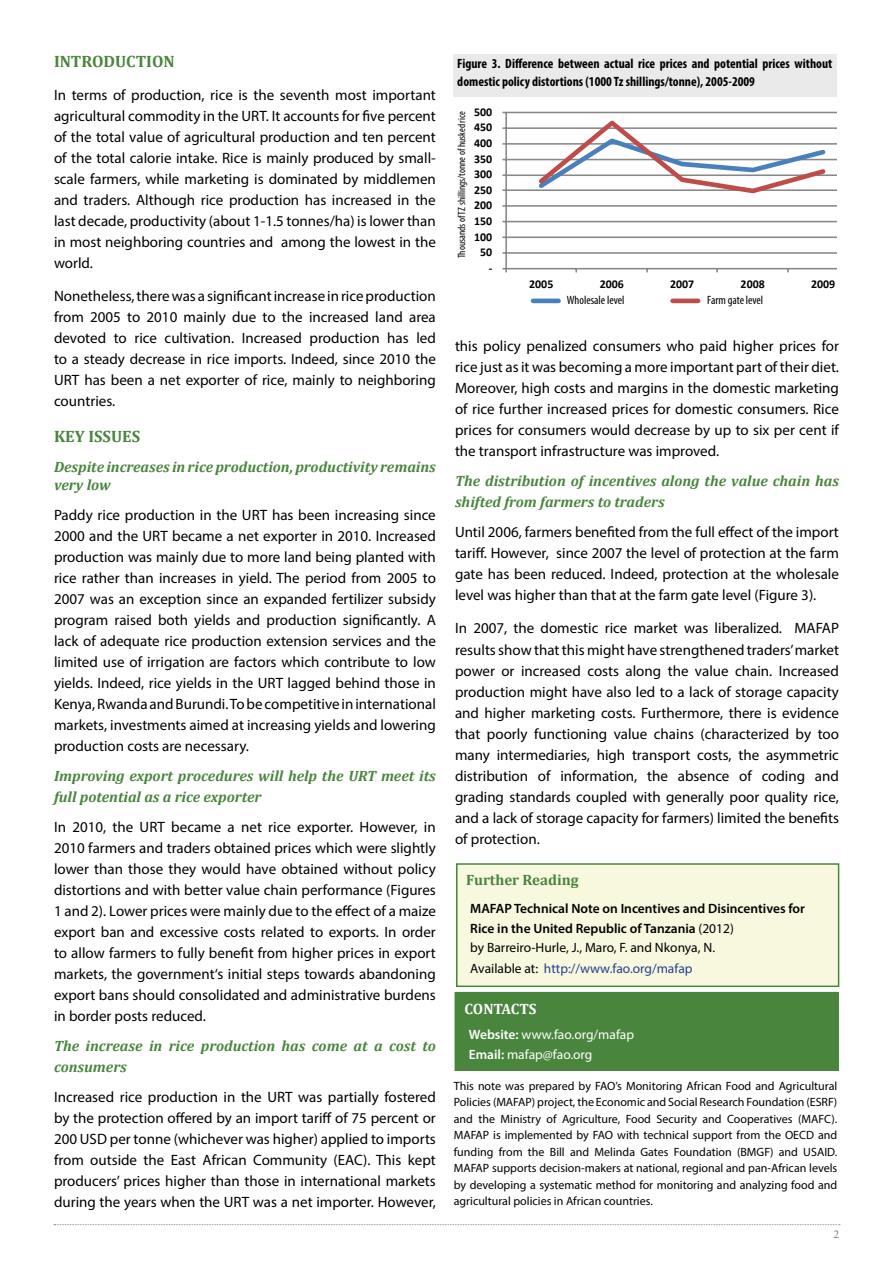
<style>
.page{position:relative;width:893px;height:1263px;background:#fff}
.page>*{position:absolute;margin:0;border:0;box-sizing:border-box;transform-origin:0 0}
.t1{font:700 16.5px "Cambria";color:#49853d}
.t2{font:15px/21px "Myriad Pro";color:#000;text-align:justify}
.t3{font:italic 700 15px/21px "Cambria";color:#49853d}
.t4{font:700 15px "Cambria";color:#49853d}
.t5{font:700 15px "Cambria";letter-spacing:-.01em;color:#fff}
.t6{font:600 13.5px/19.5px "Myriad Pro";color:#000}
.t7{font:700 condensed 13.5px/18px "Myriad Pro";color:#000}
.t8{font:13.5px/19.5px "Myriad Pro";color:#fff}
.t9{font:13.5px "Myriad Pro";color:#25408f}
.t10{font:12px/16.5px "Myriad Pro";color:#000;text-align:justify}
.t11{font:700 12px "Calibri";color:#000101}
.t12{font:condensed 12px "Myriad Pro";color:#000}
.t13{font:12px "Minion Pro";color:#7c7f80}
.t14{font:condensed 10.5px "Myriad Pro";color:#000}
.s1{font-weight:400}
.s2{color:#000}
.s3{font-weight:600}
</style>
<div class="page">
<svg style="left:54px;top:1224px;width:786px;height:1px"></svg>
<div style="left:457px;top:864px;width:382px;height:122px;background:#f7f8de"></div>
<div style="left:456px;top:863px;width:383px;height:124px;border:2px solid #49853d"></div>
<div style="left:455px;top:993px;width:383px;height:77px;background:#49853d"></div>
<div style="left:455px;top:992px;width:384px;height:79px;border:2px solid #49853d"></div>
<hr style="left:506px;top:252px;width:352px;height:2px;background:#868787">
<hr style="left:506px;top:236px;width:352px;height:2px;background:#868787">
<hr style="left:506px;top:221px;width:352px;height:1px;background:#868787">
<hr style="left:506px;top:205px;width:352px;height:2px;background:#868787">
<hr style="left:506px;top:189px;width:352px;height:2px;background:#868787">
<hr style="left:506px;top:174px;width:352px;height:2px;background:#868787">
<hr style="left:506px;top:159px;width:352px;height:1px;background:#868787">
<hr style="left:506px;top:143px;width:352px;height:2px;background:#868787">
<hr style="left:506px;top:127px;width:352px;height:2px;background:#868787">
<hr style="left:506px;top:112px;width:352px;height:1px;background:#868787">
<hr style="left:505px;top:112px;width:2px;height:157px;background:#868787">
<hr style="left:506px;top:268px;width:352px;height:1px;background:#868787">
<svg style="left:502px;top:268px;width:5px;height:4px"></svg>
<svg style="left:535px;top:120px;width:294px;height:74px"></svg>
<div style="left:837px;top:101px;width:33px;height:198px;background:#fff"></div>
<div style="left:453px;top:54px;width:383px;height:43px;background:#ebeaeb"></div>
<hr style="left:533px;top:299px;width:26px;height:4px;background:#497fbc">
<hr style="left:673px;top:299px;width:25px;height:4px;background:#be4c49">
<p class="t1" style="left:54px;top:51px;width:122px">INTRODUCTION</p>
<p class="t2" style="left:54px;top:84px;width:383px">In terms of production, rice is the seventh most important agricultural commodity in the URT. It accounts for five percent of the total value of agricultural production and ten percent of the total calorie intake. Rice is mainly produced by small&shy;scale farmers, while marketing is dominated by middlemen and traders. Although rice production has increased in the last decade, productivity (about 1-1.5 tonnes/ha) is lower than in most neighboring countries and among the lowest in the world.</p>
<p class="t2" style="left:54px;top:285px;width:383px">Nonetheless, there was a significant increase in rice production from 2005 to 2010 mainly due to the increased land area devoted to rice cultivation. Increased production has led to a steady decrease in rice imports. Indeed, since 2010 the URT has been a net exporter of rice, mainly to neighboring countries.</p>
<p class="t1" style="left:54px;top:426px;width:88px">KEY ISSUES</p>
<p class="t3" style="left:54px;top:457px;width:383px;line-height:18px">Despite increases in rice production, productivity remains very low</p>
<p class="t2" style="left:54px;top:504px;width:383px">Paddy rice production in the URT has been increasing since 2000 and the URT became a net exporter in 2010. Increased production was mainly due to more land being planted with rice rather than increases in yield. The period from 2005 to 2007 was an exception since an expanded fertilizer subsidy program raised both yields and production significantly. A lack of adequate rice production extension services and the limited use of irrigation are factors which contribute to low yields. Indeed, rice yields in the URT lagged behind those in Kenya, Rwanda and Burundi. To be competitive in international markets, investments aimed at increasing yields and lowering production costs are necessary.</p>
<p class="t3" style="left:54px;top:765px;width:383px">Improving export procedures will help the URT meet its full potential as a rice exporter</p>
<p class="t2" style="left:54px;top:816px;width:383px">In 2010, the URT became a net rice exporter. However, in 2010 farmers and traders obtained prices which were slightly lower than those they would have obtained without policy distortions and with better value chain performance (Figures 1 and 2). Lower prices were mainly due to the effect of a maize export ban and excessive costs related to exports. In order to allow farmers to fully benefit from higher prices in export markets, the government‘s initial steps towards abandoning export bans should consolidated and administrative burdens in border posts reduced.</p>
<p class="t3" style="left:54px;top:1035px;width:383px">The increase in rice production has come at a cost to consumers</p>
<p class="t2" style="left:54px;top:1086px;width:383px">Increased rice production in the URT was partially fostered by the protection offered by an import tariff of 75 percent or 200 USD per tonne (whichever was higher) applied to imports from outside the East African Community (EAC). This kept producers’ prices higher than those in international markets during the years when the URT was a net importer. However,</p>
<p class="t7" style="left:457px;top:55px;width:377px">Figure 3. Difference between actual rice prices and potential prices without domestic policy distortions (1000 Tz shillings/tonne), 2005-2009</p>
<p class="t11" style="left:474px;top:104px;width:20px">500</p>
<p class="t14" style="left:455px;top:258px;width:149px;rotate:-90deg">Thousands of TZ shillings/tonne of husked rice</p>
<p class="t11" style="left:474px;top:120px;width:20px">450</p>
<p class="t11" style="left:474px;top:135px;width:20px">400</p>
<p class="t11" style="left:474px;top:151px;width:20px">350</p>
<p class="t11" style="left:474px;top:167px;width:20px">300</p>
<p class="t11" style="left:474px;top:182px;width:20px">250</p>
<p class="t11" style="left:474px;top:198px;width:20px">200</p>
<p class="t11" style="left:474px;top:214px;width:20px">150</p>
<p class="t11" style="left:474px;top:229px;width:20px">100</p>
<p class="t11" style="left:480px;top:245px;width:14px">50</p>
<p class="t11" style="left:489px;top:261px;width:5px">-</p>
<p class="t11" style="left:529px;top:276px;width:26px">2005</p>
<p class="t11" style="left:600px;top:276px;width:26px">2006</p>
<p class="t11" style="left:670px;top:276px;width:26px">2007</p>
<p class="t11" style="left:741px;top:276px;width:26px">2008</p>
<p class="t11" style="left:811px;top:276px;width:25px">2009</p>
<p class="t12" style="left:567px;top:293px;width:59px">Wholesale level</p>
<p class="t12" style="left:707px;top:293px;width:57px">Farm gate level</p>
<p class="t2" style="left:455px;top:336px;width:385px">this policy penalized consumers who paid higher prices for rice just as it was becoming a more important part of their diet.<br>Moreover, high costs and margins in the domestic marketing of rice further increased prices for domestic consumers. Rice prices for consumers would decrease by up to six per cent if the transport infrastructure was improved.</p>
<p class="t3" style="left:455px;top:470px;width:385px">The distribution of incentives along the value chain has shifted from farmers to traders</p>
<p class="t2" style="left:455px;top:522px;width:385px">Until 2006, farmers benefited from the full effect of the import tariff. However, since 2007 the level of protection at the farm gate has been reduced. Indeed, protection at the wholesale level was higher than that at the farm gate level (Figure 3).</p>
<p class="t2" style="left:455px;top:618px;width:386px">In 2007, the domestic rice market was liberalized. MAFAP results show that this might have strengthened traders’ market power or increased costs along the value chain. Increased production might have also led to a lack of storage capacity and higher marketing costs. Furthermore, there is evidence that poorly functioning value chains (characterized by too many intermediaries, high transport costs, the asymmetric distribution of information, the absence of coding and grading standards coupled with generally poor quality rice, and a lack of storage capacity for farmers) limited the benefits of protection.</p>
<p class="t4" style="left:466px;top:871px;width:114px">Further Reading</p>
<p class="t6" style="left:470px;top:899px;width:336px">MAFAP Technical Note on Incentives and Disincentives for<br>Rice in the United Republic of Tanzania <span class="s1">(2012)<br>by Barreiro-Hurle, J., Maro, F. and Nkonya, N.</span></p>
<p class="t9" style="left:470px;top:960px;width:224px"><span class="s2">Available at:</span> http://www.fao.org/mafap</p>
<p class="t5" style="left:465px;top:999px;width:74px">CONTACTS</p>
<p class="t8" style="left:469px;top:1024px;width:167px"><span class="s3">Website:</span> www.fao.org/mafap<br><span class="s3">Email:</span> mafap@fao.org</p>
<p class="t10" style="left:454px;top:1077px;width:385px">This note was prepared by FAO’s Monitoring African Food and Agricultural Policies (MAFAP) project, the Economic and Social Research Foundation (ESRF) and the Ministry of Agriculture, Food Security and Cooperatives (MAFC).<br>MAFAP is implemented by FAO with technical support from the OECD and funding from the Bill and Melinda Gates Foundation (BMGF) and USAID.<br>MAFAP supports decision-makers at national, regional and pan-African levels by developing a systematic method for monitoring and analyzing food and agricultural policies in African countries.</p>
<p class="t13" style="left:834px;top:1226px;width:7px">2</p>
</div>
